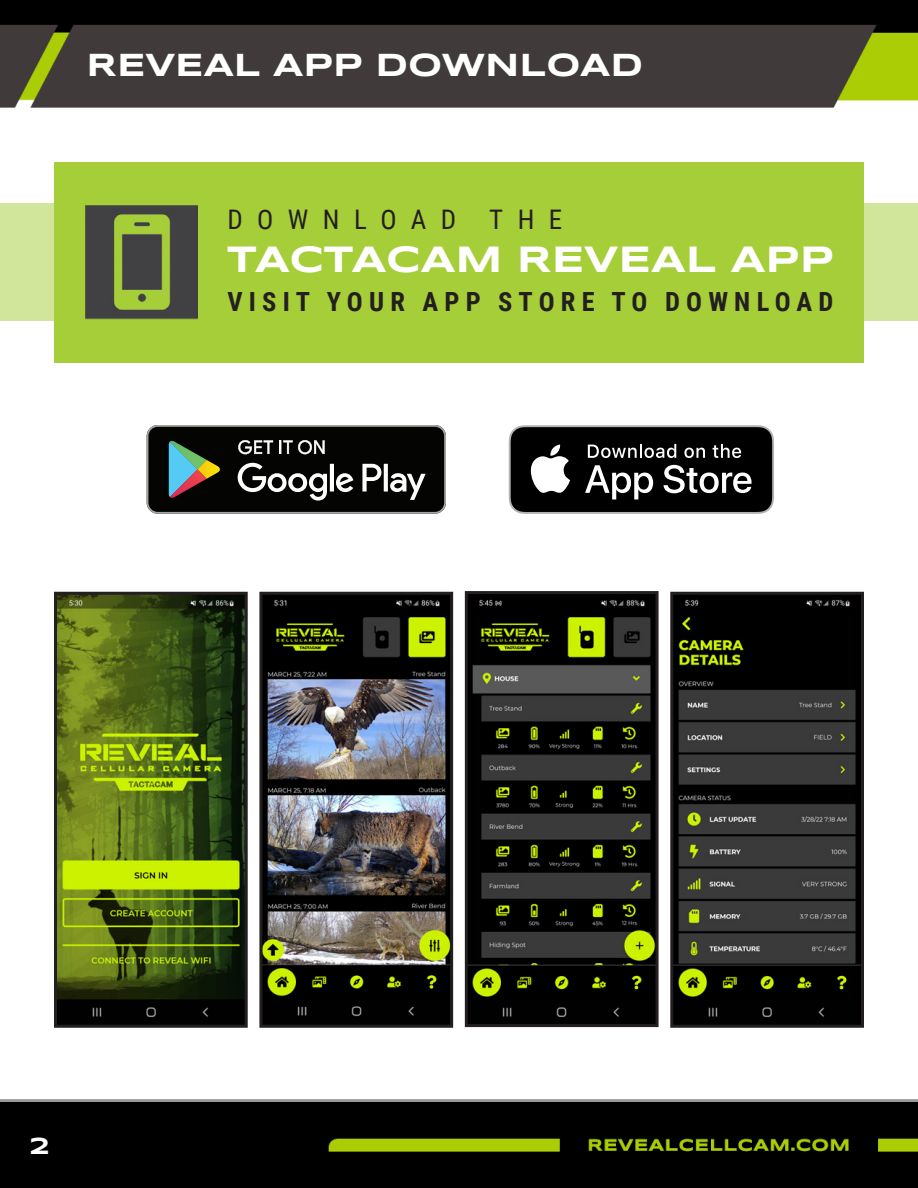
<style>
.page{position:relative;width:918px;height:1188px;background:#fff}
.page>*{position:absolute;margin:0;border:0;box-sizing:border-box;transform-origin:0 0}
.t1{font:700 37.8px "Syncopate";color:#fff}
.t2{font:700 33px "Syncopate";color:#fff}
.t3{font:27px "Roboto Condensed";letter-spacing:.535em;color:#231f20}
.t4{font:700 26.4px "Roboto Condensed";letter-spacing:.235em;color:#231f20}
.t5{font:700 24px "Syncopate";color:#fff}
</style>
<div class="page">
<img style="left:0;top:0;width:918px;height:1188px">
<div style="left:54px;top:162px;width:810px;height:200px;background:#a6ce38"></div>
<div style="left:0;top:203px;width:918px;height:118px;background:#a6ce38"></div>
<img style="left:85px;top:205px;width:113px;height:114px">
<svg style="left:147px;top:425px;width:299px;height:89px"></svg>
<svg style="left:509px;top:425px;width:265px;height:89px"></svg>
<svg style="left:52px;top:590px;width:197px;height:439px"></svg>
<img style="left:258px;top:590px;width:197px;height:439px">
<svg style="left:463px;top:590px;width:197px;height:439px"></svg>
<svg style="left:669px;top:590px;width:197px;height:439px"></svg>
<p class="t2" style="left:87px;top:44px;width:558px">REVEAL APP DOWNLOAD</p>
<p class="t3" style="left:228px;top:201px;width:336px">DOWNLOAD THE</p>
<p class="t1" style="left:227px;top:236px;width:608px">TACTACAM REVEAL APP</p>
<p class="t4" style="left:227px;top:283px;width:607px">VISIT YOUR APP STORE TO DOWNLOAD</p>
<p class="t5" style="left:30px;top:1131px;width:21px">2</p>
</div>
